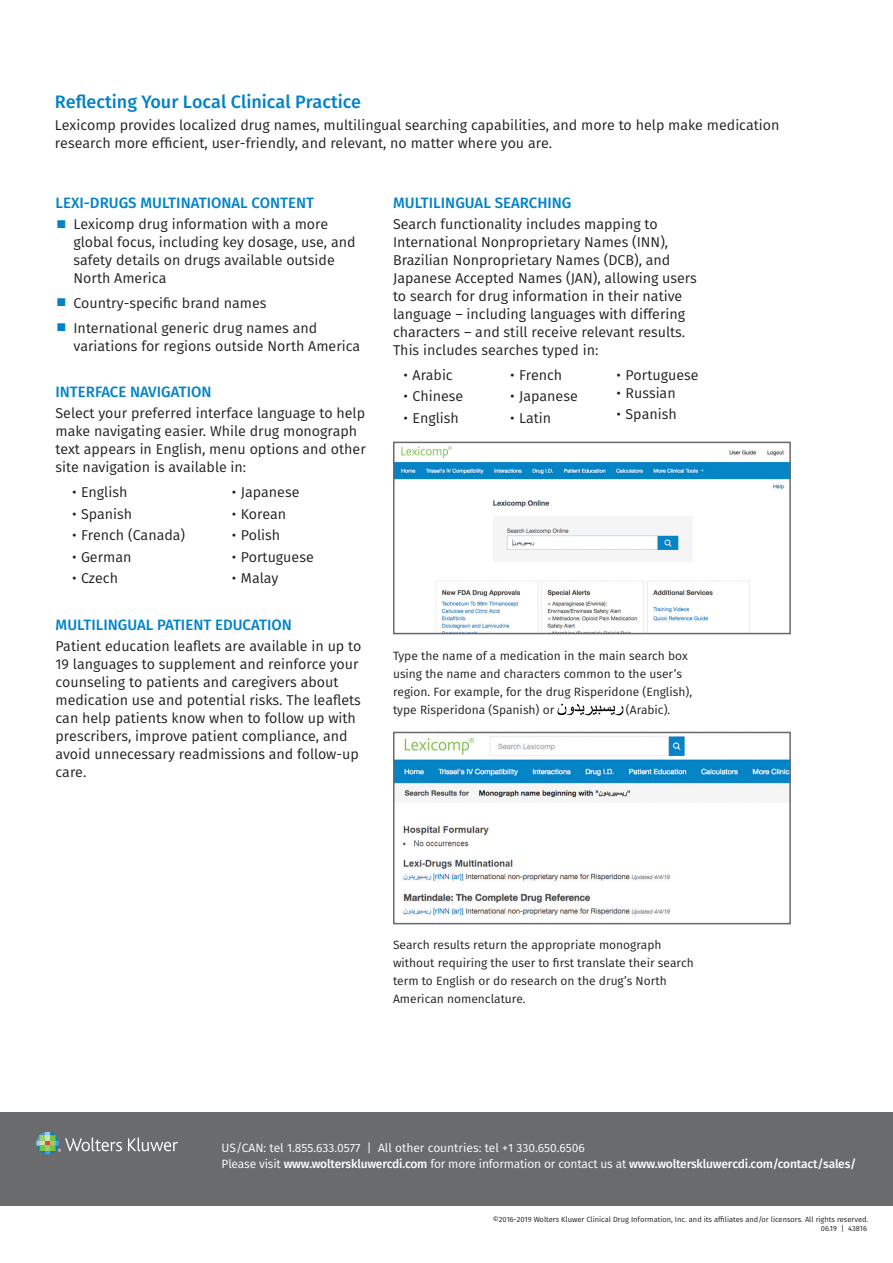
<style>
.page{position:relative;width:893px;height:1263px;background:#fff}
.page>*{position:absolute;margin:0;border:0;box-sizing:border-box;transform-origin:0 0}
.Body_text{font:500 18px "Fira Sans";color:#0082c8}
.Body_text-2{font:500 15px "Fira Sans";color:#0082c8}
.Body_text-3{font:14.25px/18px "Fira Sans";color:#231f20}
.Body_text-4{font:12px/18px "Fira Sans";color:#231f20}
.t1{font:12px/15.8px "Fira Sans";color:#fff}
.Copyright_text_5_6_p{font:7.5px "Fira Sans";color:#231f20}
.s1{color:#0082c8}
.s2{font-weight:500}
</style>
<div class="page">
<div style="left:0;top:1113px;width:893px;height:93px;background:#696b6d"></div>
<svg style="left:128px;top:1137px;width:50px;height:14px"></svg>
<svg style="left:36px;top:1132px;width:86px;height:22px"></svg>
<img style="left:557px;top:703px;width:67px;height:13px">
<img style="left:396px;top:446px;width:392px;height:185px">
<div style="left:393px;top:442px;width:398px;height:192px;border:2px solid #69696c"></div>
<img style="left:396px;top:736px;width:392px;height:180px">
<div style="left:393px;top:732px;width:398px;height:192px;border:2px solid #69696c"></div>
<p class="Body_text" style="left:55px;top:88px;width:308px">Reflecting Your Local Clinical Practice</p>
<p class="Body_text-3" style="left:55px;top:115px;width:726px">Lexicomp provides localized drug names, multilingual searching capabilities, and more to help make medication research more efficient, user-friendly, and relevant, no matter where you are.</p>
<p class="Body_text-2" style="left:55px;top:190px;width:260px">LEXI-DRUGS MULTINATIONAL CONTENT</p>
<p class="Body_text-3" style="left:73px;top:215px;width:284px;text-indent:-16px"><span class="s1">■</span> Lexicomp drug information with a more global focus, including key dosage, use, and safety details on drugs available outside North America</p>
<p class="Body_text-3" style="left:57px;top:294px;width:211px"><span class="s1">■</span> Country-specific brand names</p>
<p class="Body_text-3" style="left:73px;top:318px;width:288px;text-indent:-16px"><span class="s1">■</span> International generic drug names and variations for regions outside North America</p>
<p class="Body_text-2" style="left:55px;top:380px;width:158px">INTERFACE NAVIGATION</p>
<p class="Body_text-3" style="left:55px;top:404px;width:312px">Select your preferred interface language to help make navigating easier. While drug monograph text appears in English, menu options and other site navigation is available in:</p>
<p class="Body_text-3" style="left:72px;top:483px;width:57px">• English</p>
<p class="Body_text-3" style="left:72px;top:504px;width:62px">• Spanish</p>
<p class="Body_text-3" style="left:72px;top:526px;width:115px">• French (Canada)</p>
<p class="Body_text-3" style="left:72px;top:547px;width:61px">• German</p>
<p class="Body_text-3" style="left:72px;top:569px;width:48px">• Czech</p>
<p class="Body_text-3" style="left:232px;top:483px;width:69px">• Japanese</p>
<p class="Body_text-3" style="left:232px;top:504px;width:56px">• Korean</p>
<p class="Body_text-3" style="left:232px;top:526px;width:50px">• Polish</p>
<p class="Body_text-3" style="left:232px;top:547px;width:84px">• Portuguese</p>
<p class="Body_text-3" style="left:232px;top:569px;width:48px">• Malay</p>
<p class="Body_text-2" style="left:55px;top:612px;width:238px">MULTILINGUAL PATIENT EDUCATION</p>
<p class="Body_text-3" style="left:55px;top:637px;width:307px">Patient education leaflets are available in up to 19 languages to supplement and reinforce your counseling to patients and caregivers about medication use and potential risks. The leaflets can help patients know when to follow up with prescribers, improve patient compliance, and avoid unnecessary readmissions and follow-up care.</p>
<p class="Body_text-2" style="left:393px;top:190px;width:180px">MULTILINGUAL SEARCHING</p>
<p class="Body_text-3" style="left:393px;top:215px;width:305px">Search functionality includes mapping to International Nonproprietary Names (INN), Brazilian Nonproprietary Names (DCB), and Japanese Accepted Names (JAN), allowing users to search for drug information in their native language – including languages with differing characters – and still receive relevant results.<br>This includes searches typed in:</p>
<p class="Body_text-3" style="left:403px;top:366px;width:51px">• Arabic</p>
<p class="Body_text-3" style="left:403px;top:387px;width:61px">• Chinese</p>
<p class="Body_text-3" style="left:403px;top:409px;width:57px">• English</p>
<p class="Body_text-3" style="left:510px;top:366px;width:54px">• French</p>
<p class="Body_text-3" style="left:510px;top:387px;width:69px">• Japanese</p>
<p class="Body_text-3" style="left:510px;top:409px;width:43px">• Latin</p>
<p class="Body_text-3" style="left:616px;top:366px;width:84px">• Portuguese</p>
<p class="Body_text-3" style="left:616px;top:384px;width:61px">• Russian</p>
<p class="Body_text-3" style="left:616px;top:405px;width:62px">• Spanish</p>
<p class="Body_text-4" style="left:393px;top:647px;width:301px">Type the name of a medication in the main search box using the name and characters common to the user’s region. For example, for the drug Risperidone (English), type Risperidona (Spanish) or</p>
<p class="Body_text-4" style="left:626px;top:701px;width:46px">(Arabic).</p>
<p class="Body_text-4" style="left:393px;top:935px;width:302px">Search results return the appropriate monograph without requiring the user to first translate their search term to English or do research on the drug’s North American nomenclature.</p>
<p class="t1" style="left:222px;top:1139px;width:636px">US/CAN: tel 1.855.633.0577 | All other countries: tel +1 330.650.6506<br>Please visit <span class="s2">www.wolterskluwercdi.com</span> for more information or contact us at <span class="s2">www.wolterskluwercdi.com/contact/sales/</span></p>
<p class="Copyright_text_5_6_p" style="left:493px;top:1214px;width:377px">©2016-2019 Wolters Kluwer Clinical Drug Information, Inc. and its affiliates and/or licensors. All rights reserved.</p>
<p class="Copyright_text_5_6_p" style="left:821px;top:1223px;width:48px">06.19 | 43816</p>
</div>
